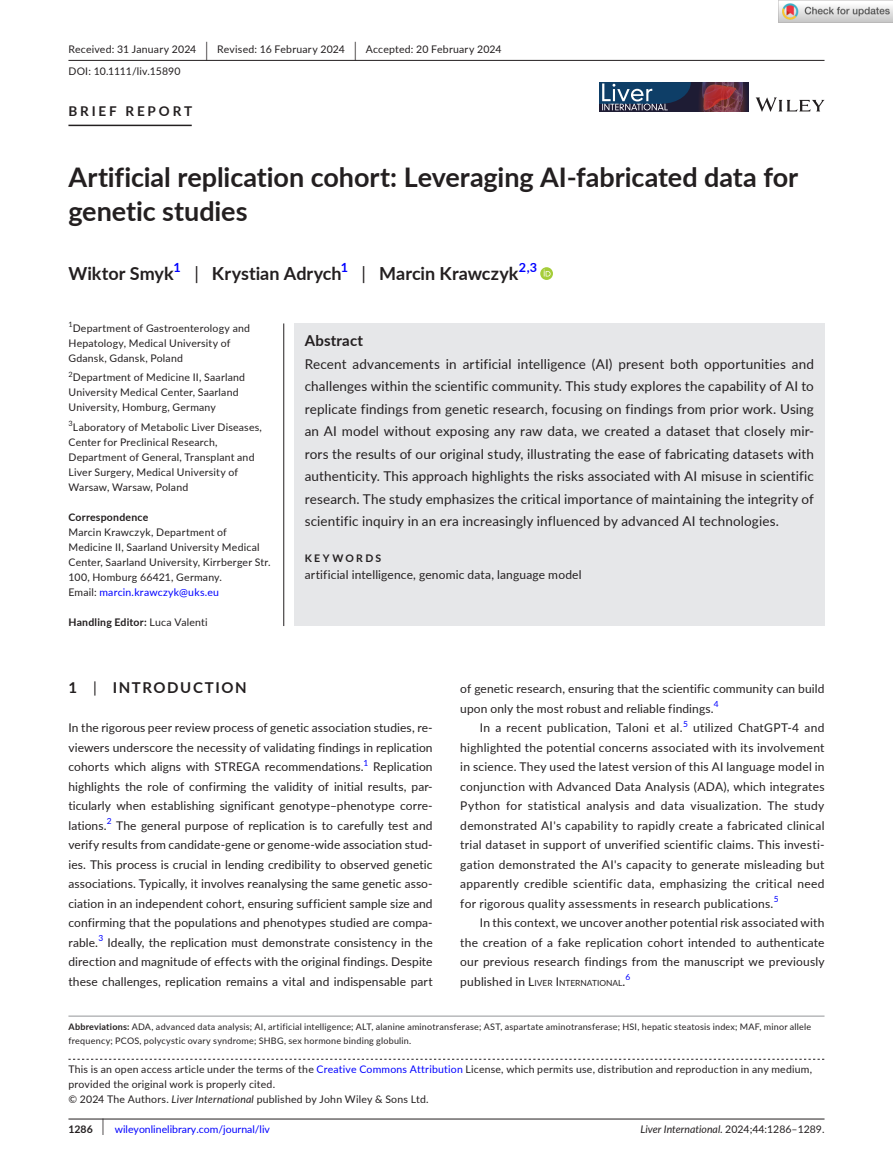
<style>
.page{position:relative;width:893px;height:1174px;background:#fff}
.page>*{position:absolute;margin:0;border:0;box-sizing:border-box;transform-origin:0 0}
.t1{font:700 27px/34.5px "Lato";letter-spacing:-.005em;color:#231f20}
.t2{font:700 18px "Lato";color:#231f20}
.t3{font:700 15px "Lato";letter-spacing:.1em;color:#231f20}
.t4{font:700 15px "Lato";letter-spacing:.015em;color:#231f20}
.t5{font:13.5px/22.5px "Lato";letter-spacing:.01em;color:#231f20;text-align:justify}
.t6{font:700 13.5px "Lato";letter-spacing:.21em;color:#231f20}
.t7{font:700 12.6px "Lato";color:#00f}
.t8{font:12px/19.5px "Lato";letter-spacing:.01em;color:#231f20;text-align:justify}
.t9{font:10.5px/15px "Lato";letter-spacing:.02em;color:#231f20}
.t10{font:700 10.5px "Lato";letter-spacing:.02em;color:#231f20}
.t11{font:10.5px "Lato";color:#00f}
.t12{font:italic 10.5px "Lato";color:#231f20}
.t13{font:700 10.5px "Lato";letter-spacing:.22em;color:#231f20}
.t14{font:9px/13.5px "Lato";letter-spacing:.025em;color:#231f20}
.t15{font:8.4px "Lato";color:#231f20}
.t16{font:8.4px "Lato";color:#00f}
.t17{font:7.35px "Lato";color:#231f20}
.s1{font-size:19.65px}
.s2{font-weight:400}
.s3{color:#00f}
.s4{font-size:12px}
.s5{font-weight:700}
.s6{font-style:italic}
.s7{font-weight:700;color:#231f20}
.s8{font-size:17.4px;color:#231f20}
.s9{font-style:normal}
</style>
<div class="page">
<hr style="left:68px;top:1118px;width:756px;height:1px;background:#231f20">
<svg style="left:756px;top:97px;width:68px;height:15px"></svg>
<img style="left:599px;top:82px;width:149px;height:30px">
<div style="left:599px;top:82px;width:63px;height:22px;background:#0e3e67"></div>
<svg style="left:602px;top:82px;width:89px;height:28px"></svg>
<hr style="left:68px;top:60px;width:756px;height:1px;background:#231f20">
<hr style="left:68px;top:125px;width:124px;height:1px;background:#231f20">
<svg style="left:540px;top:267px;width:13px;height:13px"></svg>
<svg style="left:544px;top:269px;width:7px;height:7px"></svg>
<svg style="left:68px;top:1058px;width:756px;height:1px"></svg>
<hr style="left:68px;top:1015px;width:756px;height:1px;background:#939598">
<hr style="left:283px;top:323px;width:1px;height:303px;background:#231f20">
<div style="left:294px;top:323px;width:530px;height:266px;background:#e6e7e9"></div>
<div style="left:294px;top:588px;width:530px;height:38px;background:#e6e7e9"></div>
<img style="left:779px;top:0;width:114px;height:23px">
<p class="t9" style="left:68px;top:38px;width:435px;line-height:21.8px">Received: 31 January 2024 <span class="s1">|</span> Revised: 16 February 2024 <span class="s1">|</span> Accepted: 20 February 2024<br>DOI: 10.1111/liv.15890</p>
<p class="t6" style="left:68px;top:101px;width:125px">BRIEF REPORT</p>
<h1 class="t1" style="left:68px;top:159px;width:731px">Artificial replication cohort: Leveraging AI-fabricated data for genetic studies</h1>
<h2 class="t2" style="left:68px;top:260px;width:107px">Wiktor Smyk</h2>
<p class="t7" style="left:174px;top:258px;width:9px">1</p>
<h2 class="t2" style="left:194px;top:260px;width:149px"><span class="s2">|</span> Krystian Adrych</h2>
<p class="t7" style="left:341px;top:258px;width:9px">1</p>
<h2 class="t2" style="left:362px;top:260px;width:158px"><span class="s2">|</span> Marcin Krawczyk</h2>
<p class="t7" style="left:519px;top:258px;width:20px">2,3</p>
<p class="t17" style="left:68px;top:319px;width:6px">1</p>
<p class="t9" style="left:68px;top:320px;width:183px;text-indent:4px">Department of Gastroenterology and<br>Hepatology, Medical University of<br>Gdansk, Gdansk, Poland</p>
<p class="t17" style="left:68px;top:369px;width:6px">2</p>
<p class="t9" style="left:68px;top:370px;width:178px;text-indent:4px">Department of Medicine II, Saarland<br>University Medical Center, Saarland<br>University, Homburg, Germany</p>
<p class="t9" style="left:68px;top:419px;width:195px"><sup>3</sup>Laboratory of Metabolic Liver Diseases, Center for Preclinical Research, Department of General, Transplant and Liver Surgery, Medical University of Warsaw, Warsaw, Poland</p>
<p class="t10" style="left:68px;top:509px;width:81px">Correspondence</p>
<p class="t9" style="left:68px;top:524px;width:204px">Marcin Krawczyk, Department of Medicine II, Saarland University Medical Center, Saarland University, Kirrberger Str.<br>100, Homburg 66421, Germany.<br>Email: <span class="s3">marcin.krawczyk@uks.eu</span></p>
<p class="t10" style="left:68px;top:614px;width:141px">Handling Editor: <span class="s2">Luca Valenti</span></p>
<p class="t4" style="left:305px;top:329px;width:60px">Abstract</p>
<p class="t5" style="left:305px;top:352px;width:511px">Recent advancements in artificial intelligence (AI) present both opportunities and challenges within the scientific community. This study explores the capability of AI to replicate findings from genetic research, focusing on findings from prior work. Using an AI model without exposing any raw data, we created a dataset that closely mir&shy;rors the results of our original study, illustrating the ease of fabricating datasets with authenticity. This approach highlights the risks associated with AI misuse in scientific research. The study emphasizes the critical importance of maintaining the integrity of scientific inquiry in an era increasingly influenced by advanced AI technologies.</p>
<p class="t13" style="left:305px;top:550px;width:78px">KEYWORDS</p>
<p class="t8" style="left:305px;top:564px;width:278px">artificial intelligence, genomic data, language model</p>
<p class="t3" style="left:68px;top:677px;width:180px">1 <span class="s2">|</span> INTRODUCTION</p>
<p class="t8" style="left:68px;top:717px;width:366px">In the rigorous peer review process of genetic association studies, re&shy;viewers underscore the necessity of validating findings in replication cohorts which aligns with STREGA recommendations.</p>
<p class="t16" style="left:363px;top:757px;width:6px">1</p>
<p class="t8" style="left:68px;top:756px;width:366px;text-indent:305px">Replication highlights the role of confirming the validity of initial results, par&shy;ticularly when establishing significant genotype–phenotype corre&shy;lations.<sup>2</sup> The general purpose of replication is to carefully test and verify results from candidate-gene or genome-wide association stud&shy;ies. This process is crucial in lending credibility to observed genetic associations. Typically, it involves reanalysing the same genetic asso&shy;ciation in an independent cohort, ensuring sufficient sample size and confirming that the populations and phenotypes studied are compa&shy;rable.</p>
<p class="t16" style="left:98px;top:932px;width:6px">3</p>
<p class="t8" style="left:68px;top:932px;width:366px;text-indent:39px">Ideally, the replication must demonstrate consistency in the direction and magnitude of effects with the original findings. Despite these challenges, replication remains a vital and indispensable part</p>
<p class="t8" style="left:460px;top:678px;width:366px">of genetic research, ensuring that the scientific community can build upon only the most robust and reliable findings.</p>
<p class="t16" style="left:714px;top:698px;width:6px">4</p>
<p class="t8" style="left:480px;top:717px;width:204px">In a recent publication, Taloni et al.</p>
<p class="t16" style="left:683px;top:718px;width:6px">5</p>
<p class="t8" style="left:460px;top:717px;width:366px;text-indent:233px">utilized ChatGPT-4 and highlighted the potential concerns associated with its involvement in science. They used the latest version of this AI language model in conjunction with Advanced Data Analysis (ADA), which integrates Python for statistical analysis and data visualization. The study demonstrated AI's capability to rapidly create a fabricated clinical trial dataset in support of unverified scientific claims. This investi&shy;gation demonstrated the AI's capacity to generate misleading but apparently credible scientific data, emphasizing the critical need for rigorous quality assessments in research publications.<sup>5</sup></p>
<p class="t8" style="left:460px;top:912px;width:366px;text-indent:20px">In this context, we uncover another potential risk associated with the creation of a fake replication cohort intended to authenticate our previous research findings from the manuscript we previously</p>
<p class="t15" style="left:460px;top:976px;width:172px"><span class="s4">published in</span> <span class="s4">L</span>IVER <span class="s4">I</span> NTERNATIONAL<span class="s4">.</span><sup>6</sup></p>
<p class="t14" style="left:68px;top:1019px;width:744px"><span class="s5">Abbreviations:</span> ADA, advanced data analysis; AI, artificial intelligence; ALT, alanine aminotransferase; AST, aspartate aminotransferase; HSI, hepatic steatosis index; MAF, minor allele frequency; PCOS, polycystic ovary syndrome; SHBG, sex hormone binding globulin.</p>
<p class="t9" style="left:68px;top:1061px;width:745px">This is an open access article under the terms of the <span class="s3">Creative Commons Attribution</span> License, which permits use, distribution and reproduction in any medium, provided the original work is properly cited.<br>© 2024 The Authors. <span class="s6">Liver International</span> published by John Wiley &amp; Sons Ltd.</p>
<p class="t11" style="left:68px;top:1121px;width:203px"><span class="s7">1286</span> <span class="s8">|</span> wileyonlinelibrary.com/journal/liv</p>
<p class="t12" style="left:640px;top:1121px;width:186px">Liver International. <span class="s9">2024;44:1286–1289.</span></p>
</div>
